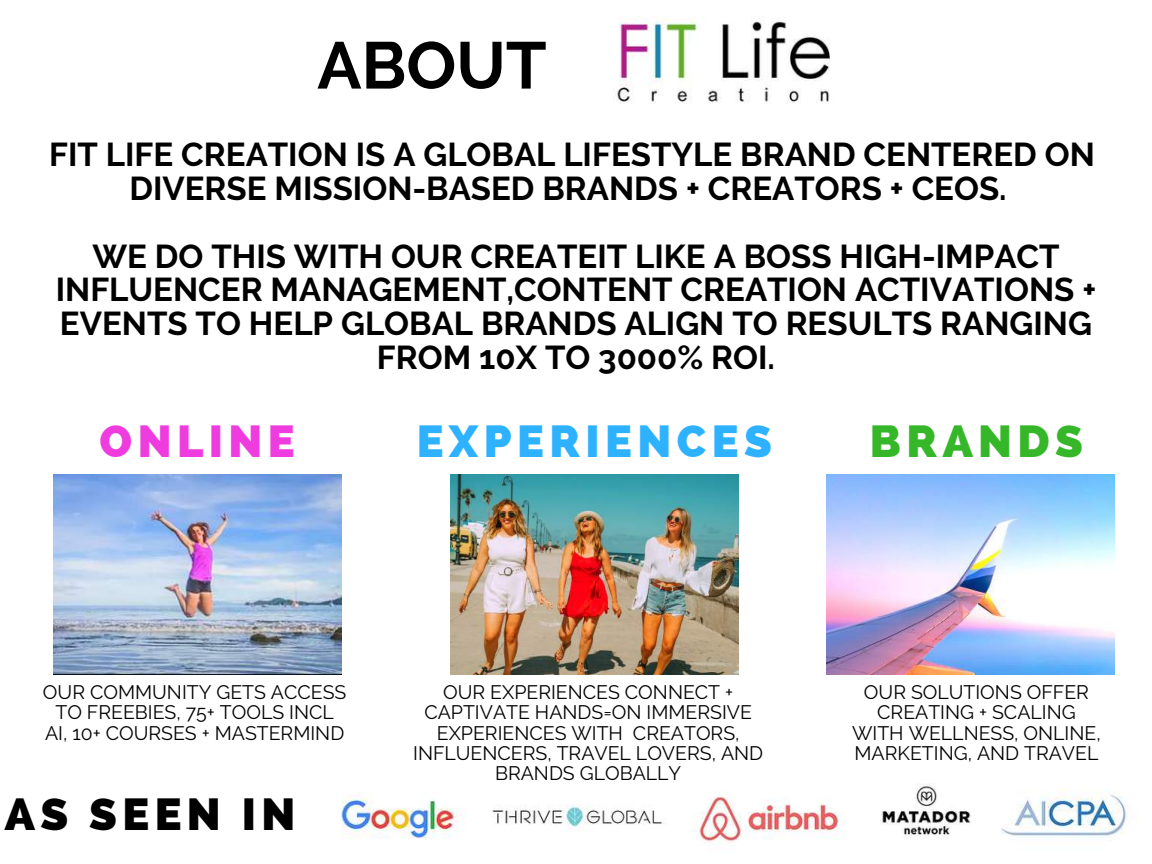
<style>
.page{position:relative;width:1152px;height:864px;background:#fff}
.page>*{position:absolute;margin:0;border:0;box-sizing:border-box;transform-origin:0 0}
.t1{font:700 66px "Raleway";color:#000}
.t2{font:800 45px "Raleway";letter-spacing:.12em;color:#2eb2ff}
.t3{font:800 45px "Raleway";letter-spacing:.12em;color:#000}
.t4{font:800 45px "Raleway";letter-spacing:.12em;color:#ee3cde}
.t5{font:800 45px "Raleway";letter-spacing:.12em;color:#35b729}
.t6{font:700 33px/33.8px "Raleway";color:#000;text-align:center}
.t7{font:19.5px/20.2px "Raleway";color:#000;text-align:center}
</style>
<div class="page">
<img style="left:613px;top:17px;width:217px;height:87px">
<img style="left:53px;top:474px;width:288px;height:201px">
<img style="left:450px;top:474px;width:288px;height:201px">
<img style="left:826px;top:474px;width:288px;height:201px">
<img style="left:341px;top:792px;width:125px;height:47px">
<img style="left:492px;top:805px;width:175px;height:27px">
<img style="left:693px;top:796px;width:153px;height:49px">
<img style="left:1001px;top:789px;width:129px;height:47px">
<img style="left:880px;top:784px;width:91px;height:54px">
<h1 class="t1" style="left:317px;top:27px;width:231px">ABOUT</h1>
<h3 class="t6" style="left:49px;top:138px;width:1047px">FIT LIFE CREATION IS A GLOBAL LIFESTYLE BRAND CENTERED ON<br>DIVERSE MISSION-BASED BRANDS + CREATORS + CEOS.</h3>
<h3 class="t6" style="left:56px;top:239px;width:1042px">WE DO THIS WITH OUR CREATEIT LIKE A BOSS HIGH-IMPACT INFLUENCER MANAGEMENT,CONTENT CREATION ACTIVATIONS + EVENTS TO HELP GLOBAL BRANDS ALIGN TO RESULTS RANGING FROM 10X TO 3000% ROI.</h3>
<h2 class="t4" style="left:100px;top:415px;width:197px">ONLINE</h2>
<h2 class="t2" style="left:417px;top:415px;width:357px">EXPERIENCES</h2>
<h2 class="t5" style="left:870px;top:415px;width:215px">BRANDS</h2>
<p class="t7" style="left:43px;top:682px;width:305px">OUR COMMUNITY GETS ACCESS<br>TO FREEBIES, 75+ TOOLS INCL<br>AI, 10+ COURSES + MASTERMIND</p>
<h2 class="t3" style="left:5px;top:788px;width:292px">AS SEEN IN</h2>
<p class="t7" style="left:413px;top:682px;width:351px">OUR EXPERIENCES CONNECT +<br>CAPTIVATE HANDS=ON IMMERSIVE<br>EXPERIENCES WITH CREATORS,<br>INFLUENCERS, TRAVEL LOVERS, AND<br>BRANDS GLOBALLY</p>
<p class="t7" style="left:852px;top:682px;width:250px">OUR SOLUTIONS OFFER<br>CREATING + SCALING<br>WITH WELLNESS, ONLINE,<br>MARKETING, AND TRAVEL</p>
</div>
